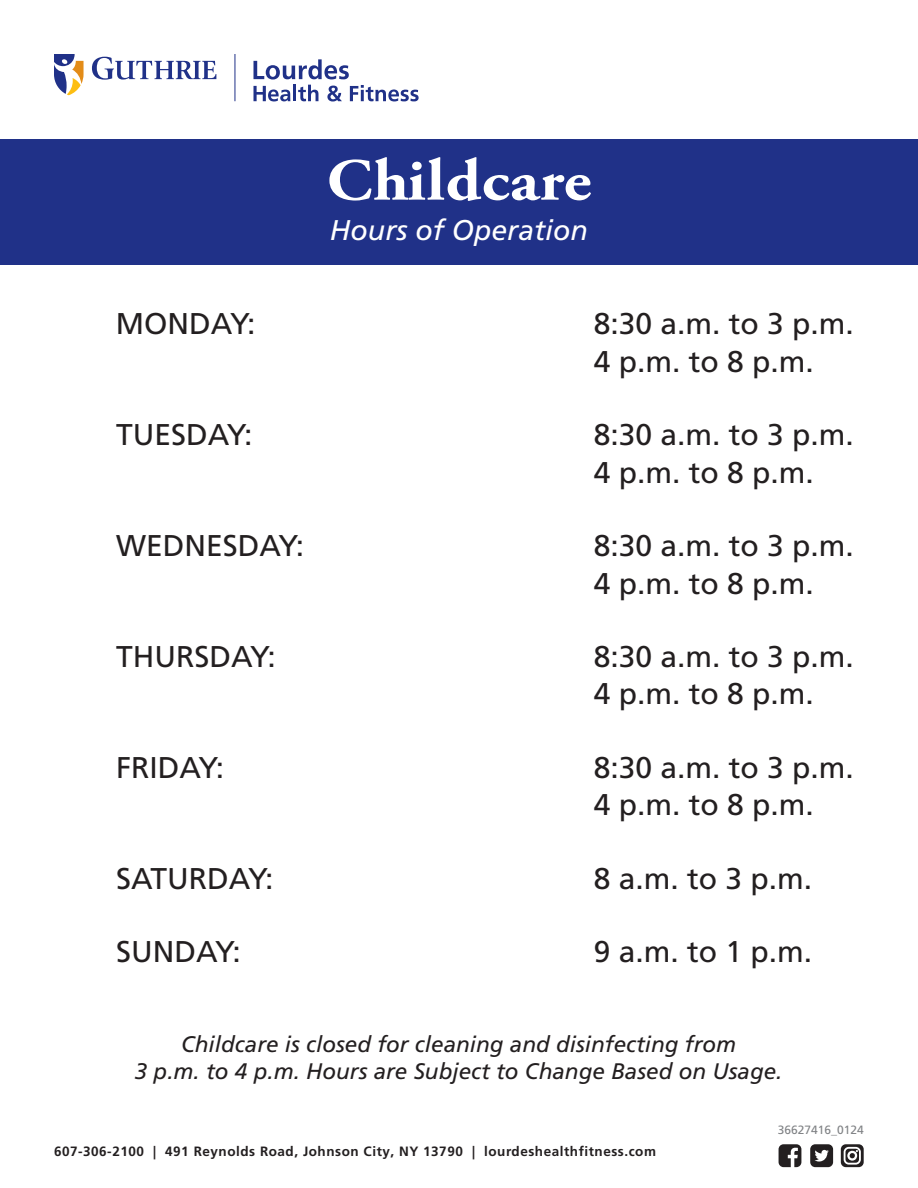
<style>
.page{position:relative;width:918px;height:1188px;background:#fff}
.page>*{position:absolute;margin:0;border:0;box-sizing:border-box;transform-origin:0 0}
.t1{font:700 59.4px "Adobe Garamond Pro";letter-spacing:.01em;color:#fff;scale:1.11 1}
.t2{font:30px/37.5px "Frutiger LT Pro";color:#231f20}
.t3{font:italic 28.5px "Frutiger LT Pro";color:#fff}
.t4{font:italic 22.5px/27px "Frutiger LT Pro";color:#231f20;text-align:center}
.t5{font:700 13.5px "Frutiger LT Pro";letter-spacing:.04em;color:#231f20}
.t6{font:12px "Frutiger LT Pro";color:#808285}
</style>
<div class="page">
<svg style="left:841px;top:1144px;width:23px;height:23px"></svg>
<svg style="left:779px;top:1144px;width:22px;height:23px"></svg>
<svg style="left:810px;top:1144px;width:23px;height:23px"></svg>
<svg style="left:92px;top:57px;width:124px;height:23px"></svg>
<svg style="left:54px;top:54px;width:30px;height:41px"></svg>
<hr style="left:235px;top:54px;width:1px;height:47px;background:#203188">
<svg style="left:253px;top:59px;width:166px;height:43px"></svg>
<div style="left:0;top:139px;width:918px;height:125px;background:#203188"></div>
<p class="t1" style="left:327px;top:146px;width:240px">Childcare</p>
<p class="t3" style="left:330px;top:214px;width:260px">Hours of Operation</p>
<p class="t2" style="left:116px;top:305px;width:141px">MONDAY:</p>
<p class="t2" style="left:594px;top:305px;width:262px">8:30 a.m. to 3 p.m.<br>4 p.m. to 8 p.m.</p>
<p class="t2" style="left:116px;top:416px;width:138px">TUESDAY:</p>
<p class="t2" style="left:594px;top:416px;width:262px">8:30 a.m. to 3 p.m.<br>4 p.m. to 8 p.m.</p>
<p class="t2" style="left:116px;top:527px;width:190px">WEDNESDAY:</p>
<p class="t2" style="left:594px;top:527px;width:262px">8:30 a.m. to 3 p.m.<br>4 p.m. to 8 p.m.</p>
<p class="t2" style="left:116px;top:638px;width:161px">THURSDAY:</p>
<p class="t2" style="left:594px;top:638px;width:262px">8:30 a.m. to 3 p.m.<br>4 p.m. to 8 p.m.</p>
<p class="t2" style="left:116px;top:749px;width:110px">FRIDAY:</p>
<p class="t2" style="left:594px;top:749px;width:262px">8:30 a.m. to 3 p.m.<br>4 p.m. to 8 p.m.</p>
<p class="t2" style="left:116px;top:860px;width:159px">SATURDAY:</p>
<p class="t2" style="left:594px;top:860px;width:220px">8 a.m. to 3 p.m.</p>
<p class="t2" style="left:116px;top:933px;width:126px">SUNDAY:</p>
<p class="t2" style="left:594px;top:933px;width:220px">9 a.m. to 1 p.m.</p>
<p class="t4" style="left:135px;top:1031px;width:649px">Childcare is closed for cleaning and disinfecting from<br>3 p.m. to 4 p.m. Hours are Subject to Change Based on Usage.</p>
<p class="t5" style="left:54px;top:1143px;width:604px">607-306-2100 | 491 Reynolds Road, Johnson City, NY 13790 | lourdeshealthfitness.com</p>
<p class="t6" style="left:778px;top:1123px;width:88px">36627416_0124</p>
</div>
